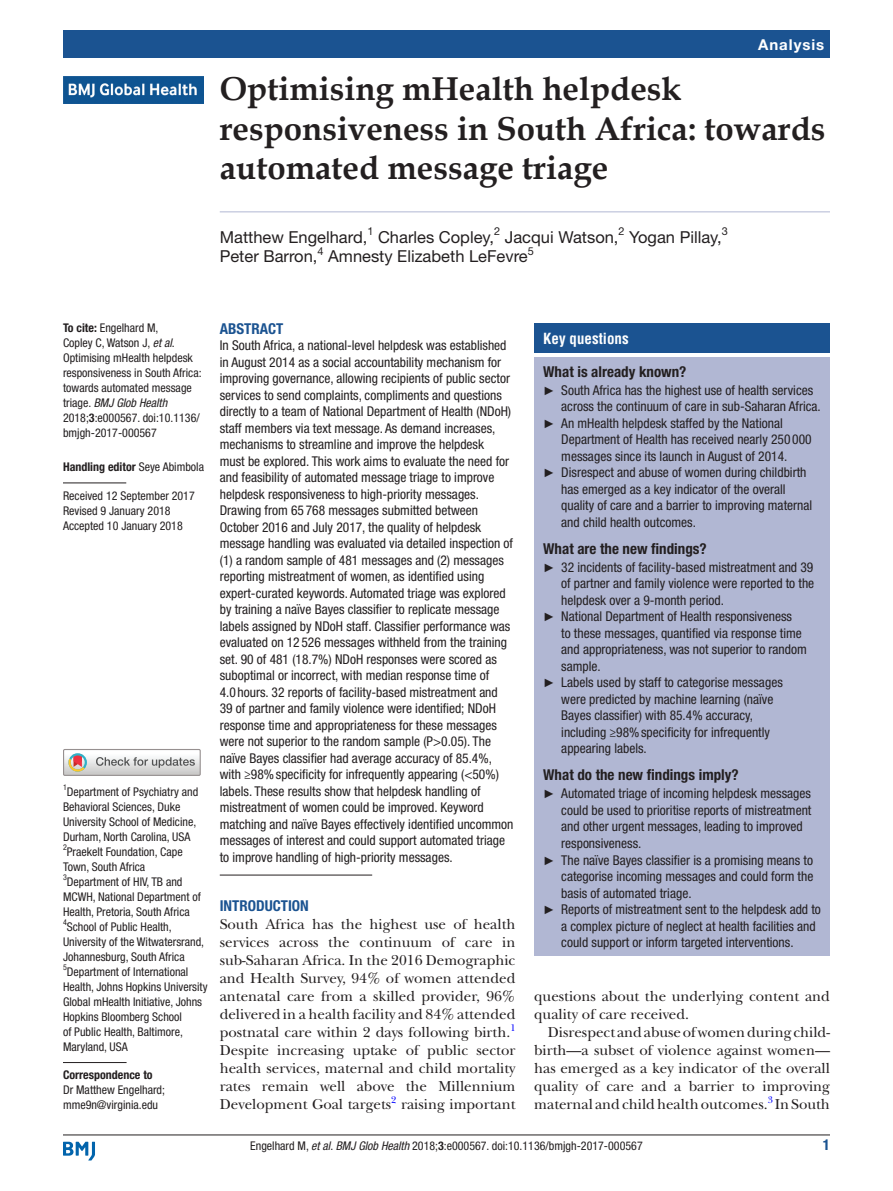
<style>
.page{position:relative;width:893px;height:1191px;background:#fff}
.page>*{position:absolute;margin:0;border:0;box-sizing:border-box;transform-origin:0 0}
.t1{font:700 33px/39px "Book Antiqua";color:#231f20}
.t2{font:16.5px "Helvetica Neue LT Std";color:#231f20}
.t3{font:15px/18px "New Baskerville";color:#231f20;text-align:justify}
.t4{font:700 condensed 15px "Helvetica Neue LT Std";color:#231f20}
.t5{font:700 condensed 15px "Helvetica Neue LT Std";color:#1b5391}
.t6{font:700 condensed 15px "Helvetica";color:#fff}
.t7{font:700 15px "Helvetica Neue LT Std";letter-spacing:.065em;color:#fff}
.t8{font:condensed 13.5px/16.5px "Helvetica Neue LT Std";color:#231f20}
.t9{font:condensed 12px/15px "Helvetica Neue LT Std";color:#231f20}
.t10{font:700 condensed 12px "Helvetica Neue LT Std";color:#231f20}
.t11{font:10.95px "Helvetica Neue LT Std";color:#231f20}
.t12{font:9.9px "New Baskerville";color:#00f}
.t13{font:condensed 7.95px "Helvetica Neue LT Std";color:#231f20}
.s1{font-weight:700}
.s2{font-style:italic}
.s3{font-weight:400}
.s4{font-family:"Arial";font-stretch:normal;font-size:12px}
</style>
<div class="page">
<hr style="left:63px;top:1134px;width:767px;height:1px;background:#231f20">
<svg style="left:63px;top:1141px;width:32px;height:19px"></svg>
<div style="left:63px;top:749px;width:138px;height:27px;border:1px solid #969090"></div>
<svg style="left:64px;top:749px;width:136px;height:26px"></svg>
<hr style="left:220px;top:211px;width:610px;height:1px;background:#b1b7d3">
<div style="left:63px;top:31px;width:767px;height:27px;background:#1b5391"></div>
<hr style="left:63px;top:482px;width:63px;height:1px;background:#231f20">
<hr style="left:63px;top:1062px;width:64px;height:1px;background:#231f20">
<img style="left:63px;top:77px;width:141px;height:27px">
<hr style="left:220px;top:874px;width:152px;height:1px;background:#231f20">
<div style="left:534px;top:323px;width:296px;height:30px;background:#1b5391"></div>
<div style="left:534px;top:357px;width:296px;height:599px;background:#b1b7d3"></div>
<p class="t7" style="left:758px;top:35px;width:68px">Analysis</p>
<h1 class="t1" style="left:220px;top:70px;width:607px">Optimising mHealth helpdesk responsiveness in South Africa: towards automated message triage</h1>
<p class="t2" style="left:220px;top:227px;width:149px">Matthew Engelhard,</p>
<p class="t11" style="left:367px;top:225px;width:8px">1</p>
<p class="t2" style="left:378px;top:227px;width:118px">Charles Copley,</p>
<p class="t11" style="left:494px;top:225px;width:8px">2</p>
<p class="t2" style="left:505px;top:227px;width:115px">Jacqui Watson,</p>
<p class="t11" style="left:619px;top:225px;width:8px">2</p>
<p class="t2" style="left:629px;top:227px;width:94px">Yogan Pillay,</p>
<p class="t11" style="left:722px;top:225px;width:8px">3</p>
<p class="t2" style="left:220px;top:246px;width:99px">Peter Barron,</p>
<p class="t11" style="left:318px;top:244px;width:8px">4</p>
<p class="t2" style="left:328px;top:246px;width:201px">Amnesty Elizabeth LeFevre</p>
<p class="t11" style="left:528px;top:244px;width:8px">5</p>
<p class="t9" style="left:63px;top:320px;width:140px"><span class="s1">To cite:</span> Engelhard M,<br>Copley C, Watson J, <span class="s2">et al</span>.<br>Optimising mHealth helpdesk responsiveness in South Africa: towards automated message triage. <span class="s2">BMJ Glob Health<br></span>2018;<span class="s1">3</span>:e000567. doi:10.1136/ bmjgh-2017-000567</p>
<p class="t10" style="left:63px;top:459px;width:142px">Handling editor <span class="s3">Seye Abimbola</span></p>
<p class="t9" style="left:63px;top:488px;width:133px">Received 12 September 2017<br>Revised 9 January 2018<br>Accepted 10 January 2018</p>
<p class="t13" style="left:63px;top:783px;width:5px">1</p>
<p class="t9" style="left:63px;top:784px;width:146px;text-indent:4px">Department of Psychiatry and<br>Behavioral Sciences, Duke<br>University School of Medicine,<br>Durham, North Carolina, USA<br><sup>2</sup>Praekelt Foundation, Cape<br>Town, South Africa<br><sup>3</sup>Department of HIV, TB and<br>MCWH, National Department of<br>Health, Pretoria, South Africa<br><sup>4</sup>School of Public Health,<br>University of the Witwatersrand,<br>Johannesburg, South Africa<br><sup>5</sup>Department of International<br>Health, Johns Hopkins University<br>Global mHealth Initiative, Johns<br>Hopkins Bloomberg School<br>of Public Health, Baltimore,<br>Maryland, USA</p>
<p class="t10" style="left:63px;top:1067px;width:91px">Correspondence to</p>
<p class="t9" style="left:63px;top:1082px;width:104px">Dr Matthew Engelhard; mme9n@virginia.edu</p>
<p class="t5" style="left:220px;top:319px;width:49px">Abstract</p>
<p class="t8" style="left:220px;top:337px;width:295px">In South Africa, a national-level helpdesk was established in August 2014 as a social accountability mechanism for improving governance, allowing recipients of public sector services to send complaints, compliments and questions directly to a team of National Department of Health (NDoH) staff members via text message. As demand increases, mechanisms to streamline and improve the helpdesk<br>must be explored. This work aims to evaluate the need for and feasibility of automated message triage to improve helpdesk responsiveness to high-priority messages.<br>Drawing from 65 768 messages submitted between October 2016 and July 2017, the quality of helpdesk message handling was evaluated via detailed inspection of (1) a random sample of 481 messages and (2) messages reporting mistreatment of women, as identified using expert-curated keywords. Automated triage was explored by training a naïve Bayes classifier to replicate message labels assigned by NDoH staff. Classifier performance was evaluated on 12 526 messages withheld from the training set. 90 of 481 (18.7%) NDoH responses were scored as suboptimal or incorrect, with median response time of<br>4.0 hours. 32 reports of facility-based mistreatment and 39 of partner and family violence were identified; NDoH response time and appropriateness for these messages were not superior to the random sample (P&gt;0.05). The naïve Bayes classifier had average accuracy of 85.4%, with ≥98%specificity for infrequently appearing (&lt;50%) labels. These results show that helpdesk handling of mistreatment of women could be improved. Keyword matching and naïve Bayes effectively identified uncommon messages of interest and could support automated triage to improve handling of high-priority messages.</p>
<p class="t5" style="left:220px;top:897px;width:91px">Introduction</p>
<p class="t3" style="left:220px;top:915px;width:297px">South Africa has the highest use of health services across the continuum of care in sub-Saharan Africa. In the 2016 Demographic and Health Survey, 94% of women attended antenatal care from a skilled provider, 96% delivered in a health facility and 84% attended postnatal care within 2 days following birth.</p>
<p class="t12" style="left:510px;top:1021px;width:7px">1</p>
<p class="t3" style="left:220px;top:1041px;width:297px">Despite increasing uptake of public sector health services, maternal and child mortality rates remain well above the Millennium Development Goal targets<sup>2</sup> raising important</p>
<p class="t6" style="left:543px;top:329px;width:87px">Key questions</p>
<p class="t4" style="left:543px;top:362px;width:145px">What is already known?</p>
<p class="t8" style="left:543px;top:382px;width:272px"><span class="s4">►</span> South Africa has the highest use of health services</p>
<p class="t8" style="left:561px;top:398px;width:261px">across the continuum of care in sub-Saharan Africa.</p>
<p class="t8" style="left:543px;top:415px;width:241px"><span class="s4">►</span> An mHealth helpdesk staffed by the National</p>
<p class="t8" style="left:561px;top:431px;width:252px">Department of Health has received nearly 250 000</p>
<p class="t8" style="left:561px;top:448px;width:228px">messages since its launch in August of 2014.</p>
<p class="t8" style="left:543px;top:464px;width:265px"><span class="s4">►</span> Disrespect and abuse of women during childbirth</p>
<p class="t8" style="left:561px;top:481px;width:226px">has emerged as a key indicator of the overall</p>
<p class="t8" style="left:561px;top:497px;width:252px">quality of care and a barrier to improving maternal</p>
<p class="t8" style="left:561px;top:514px;width:136px">and child health outcomes.</p>
<p class="t4" style="left:543px;top:539px;width:165px">What are the new findings?</p>
<p class="t8" style="left:543px;top:559px;width:272px"><span class="s4">►</span> 32 incidents of facility-based mistreatment and 39</p>
<p class="t8" style="left:561px;top:575px;width:255px">of partner and family violence were reported to the</p>
<p class="t8" style="left:561px;top:592px;width:164px">helpdesk over a 9-month period.</p>
<p class="t8" style="left:543px;top:608px;width:250px"><span class="s4">►</span> National Department of Health responsiveness</p>
<p class="t8" style="left:561px;top:625px;width:242px">to these messages, quantified via response time</p>
<p class="t8" style="left:561px;top:641px;width:247px">and appropriateness, was not superior to random</p>
<p class="t8" style="left:561px;top:658px;width:41px">sample.</p>
<p class="t8" style="left:543px;top:674px;width:241px"><span class="s4">►</span> Labels used by staff to categorise messages</p>
<p class="t8" style="left:561px;top:691px;width:214px">were predicted by machine learning (naïve</p>
<p class="t8" style="left:561px;top:707px;width:193px">Bayes classifier) with 85.4% accuracy,</p>
<p class="t8" style="left:561px;top:724px;width:210px">including ≥98%specificity for infrequently</p>
<p class="t8" style="left:561px;top:740px;width:87px">appearing labels.</p>
<p class="t4" style="left:543px;top:766px;width:197px">What do the new findings imply?</p>
<p class="t8" style="left:543px;top:785px;width:269px"><span class="s4">►</span> Automated triage of incoming helpdesk messages</p>
<p class="t8" style="left:561px;top:802px;width:252px">could be used to prioritise reports of mistreatment</p>
<p class="t8" style="left:561px;top:818px;width:243px">and other urgent messages, leading to improved</p>
<p class="t8" style="left:561px;top:835px;width:82px">responsiveness.</p>
<p class="t8" style="left:543px;top:851px;width:271px"><span class="s4">►</span> The naïve Bayes classifier is a promising means to</p>
<p class="t8" style="left:561px;top:868px;width:254px">categorise incoming messages and could form the</p>
<p class="t8" style="left:561px;top:884px;width:132px">basis of automated triage.</p>
<p class="t8" style="left:543px;top:901px;width:279px"><span class="s4">►</span> Reports of mistreatment sent to the helpdesk add to</p>
<p class="t8" style="left:561px;top:917px;width:256px">a complex picture of neglect at health facilities and</p>
<p class="t8" style="left:561px;top:934px;width:234px">could support or inform targeted interventions.</p>
<p class="t3" style="left:534px;top:987px;width:297px">questions about the underlying content and quality of care received.</p>
<p class="t3" style="left:534px;top:1023px;width:297px;text-indent:14px">Disrespect and abuse of women during child&shy;birth—a subset of violence against women— has emerged as a key indicator of the overall quality of care and a barrier to improving maternal and child health outcomes.<sup>3</sup> In South</p>
<p class="t9" style="left:250px;top:1137px;width:394px">Engelhard M, <span class="s2">et al</span>. <span class="s2">BMJ Glob Health</span> 2018;<span class="s1">3</span>:e000567. doi:10.1136/bmjgh-2017-000567</p>
<p class="t5" style="left:823px;top:1135px;width:9px">1</p>
</div>
